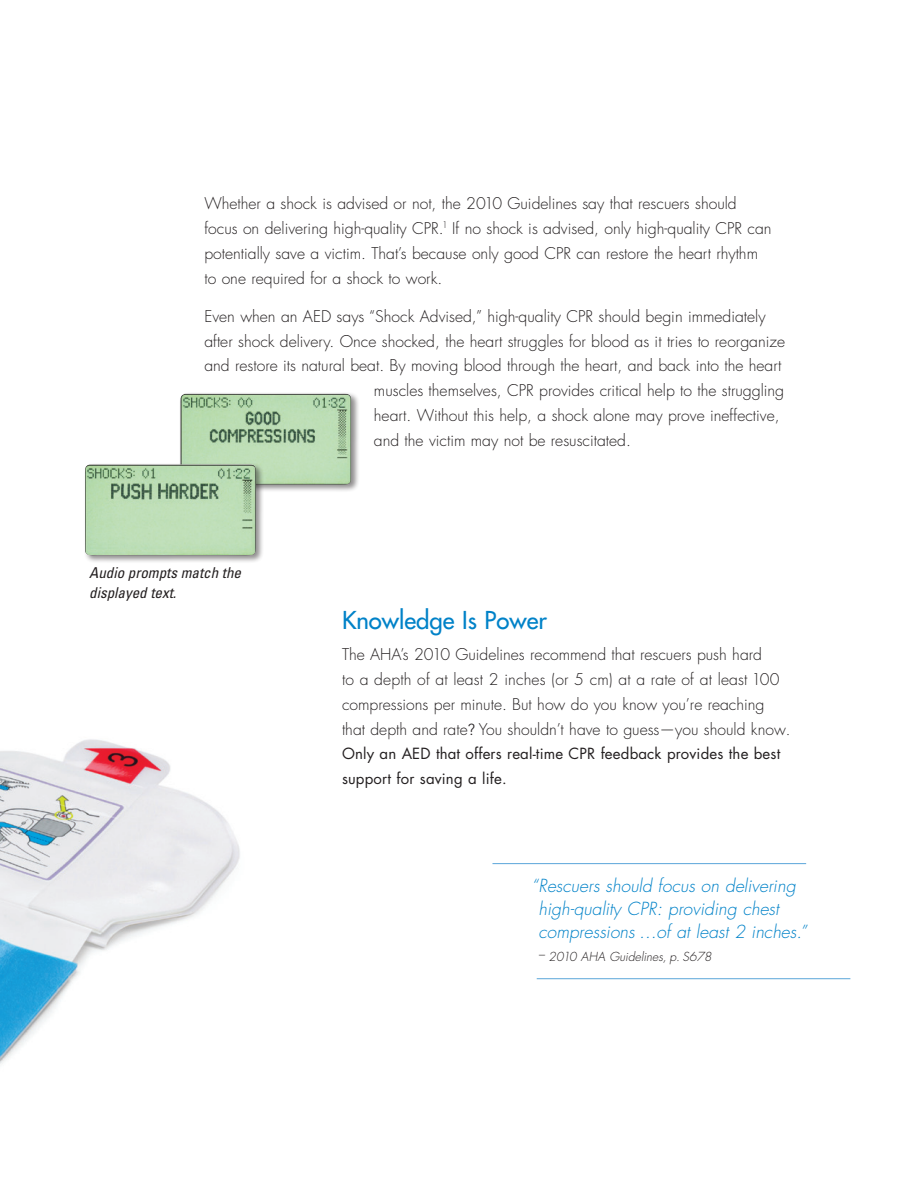
<style>
.page{position:relative;width:918px;height:1188px;background:#fff}
.page>*{position:absolute;margin:0;border:0;box-sizing:border-box;transform-origin:0 0}
.t1{font:500 24px "Futura Std";color:#0082c8}
.t2{font:italic 300 17.55px/23px "Futura Std";color:#0082c8}
.t3{font:300 15.75px/24.8px "Futura Std";color:#231f20}
.t4{font:15px/24.8px "Futura Std";letter-spacing:.01em;color:#231f20}
.t5{font:italic condensed 15px/19.5px "Univers";color:#231f20}
.t6{font:italic 300 12.15px "Futura Std";color:#231f20}
.s1{font-family:"Avenir"}
.s2{font-size:15px}
</style>
<div class="page">
<img style="left:0;top:739px;width:240px;height:325px">
<div style="left:178px;top:392px;width:182px;height:101px;background:#231f20;opacity:.5"></div>
<img style="left:180px;top:394px;width:171px;height:91px">
<hr style="left:492px;top:863px;width:314px;height:1px;background:#5ba6da">
<hr style="left:537px;top:978px;width:313px;height:1px;background:#5ba6da">
<div style="left:83px;top:463px;width:181px;height:101px;background:#231f20;opacity:.5"></div>
<img style="left:85px;top:464px;width:171px;height:91px">
<p class="t3" style="left:204px;top:192px;width:569px">Whether a shock is advised or not, the 2010 Guidelines say that rescuers should focus on delivering high-quality CPR.<sup>1</sup> If no shock is advised, only high-quality CPR can potentially save a victim. That’s because only good CPR can restore the heart rhythm to one required for a shock to work.</p>
<p class="t3" style="left:204px;top:304px;width:563px">Even when an AED says “Shock Advised,” high-quality CPR should begin immediately</p>
<p class="t3" style="left:204px;top:329px;width:582px">after shock delivery. Once shocked, the heart struggles for blood as it tries to reorganize</p>
<p class="t3" style="left:204px;top:354px;width:578px">and restore its natural beat. By moving blood through the heart, and back into the heart</p>
<p class="t3" style="left:374px;top:379px;width:412px">muscles themselves, CPR provides critical help to the struggling</p>
<p class="t3" style="left:374px;top:403px;width:407px">heart. Without this help, a shock alone may prove ineffective,</p>
<p class="t3" style="left:374px;top:428px;width:258px">and the victim may not be resuscitated.</p>
<p class="t5" style="left:89px;top:563px;width:153px">Audio prompts match the displayed text.</p>
<p class="t1" style="left:342px;top:605px;width:206px">Knowledge Is Power</p>
<p class="t3" style="left:342px;top:643px;width:450px">The AHA’s 2010 Guidelines recommend that rescuers push hard<br>to a depth of at least 2 inches (or 5 cm) at a rate of at least 100 compressions per minute. But how do you know you’re reaching that depth and rate<span class="s1">?</span> You shouldn’t have to guess—you should know<span class="s2">.</span></p>
<p class="t4" style="left:342px;top:742px;width:440px">Only an AED that offers real-time CPR feedback provides the best support for saving a life.</p>
<p class="t2" style="left:538px;top:875px;width:270px;text-indent:-7px">“Rescuers should focus on delivering high-quality CPR: providing chest compressions …of at least 2 inches.”</p>
<p class="t6" style="left:538px;top:949px;width:175px">– 2010 AHA Guidelines, p. S678</p>
</div>
